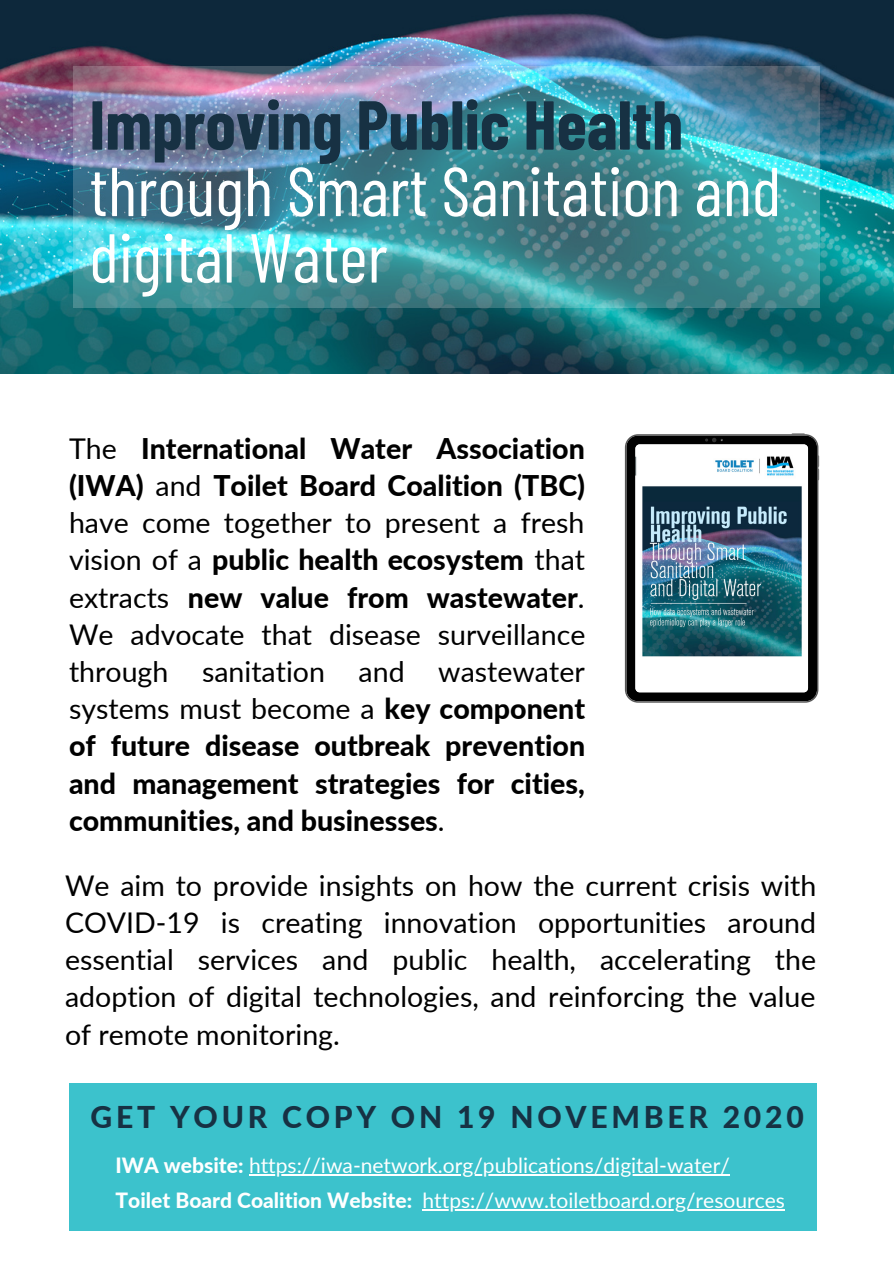
<style>
.page{position:relative;width:894px;height:1264px;background:#fff}
.page>*{position:absolute;margin:0;border:0;box-sizing:border-box;transform-origin:0 0}
.t1{font:69px/66.4px "Barlow Condensed";color:#fff}
.t2{font:700 69px "Barlow Condensed";color:#173143}
.t3{font:800 30px "Lato";letter-spacing:.125em;color:#173143}
.t4{font:800 28.5px/37.2px "Lato";color:#000;text-align:justify}
.t5{font:28.5px/37.2px "Lato";color:#000;text-align:justify}
.t6{font:21px/35.4px "Lato";color:#fff}
.s1{font-weight:400}
.s2{font-weight:800}
</style>
<div class="page">
<img style="left:0;top:0;width:893px;height:374px">
<img style="left:73px;top:66px;width:747px;height:242px">
<div style="left:69px;top:1083px;width:746px;height:148px;background:#3cc2cc"></div>
<svg style="left:624px;top:434px;width:194px;height:268px;background:#212121"></svg>
<img style="left:635px;top:444px;width:172px;height:248px;border-radius:4px">
<svg style="left:704px;top:438px;width:18px;height:4px"></svg>
<svg style="left:818px;top:455px;width:1px;height:25px"></svg>
<svg style="left:791px;top:433px;width:13px;height:1px"></svg>
<hr style="left:249px;top:1173px;width:480px;height:2px;background:#fff">
<hr style="left:422px;top:1209px;width:362px;height:1px;background:#fff">
<h1 class="t2" style="left:89px;top:81px;width:595px">Improving Public Health</h1>
<h1 class="t1" style="left:89px;top:155px;width:693px">through Smart Sanitation and digital Water</h1>
<p class="t4" style="left:69px;top:429px;width:517px"><span class="s1">The</span> International Water Association (IWA) <span class="s1">and</span> Toilet Board Coalition (TBC) <span class="s1">have come together to present a fresh vision of a</span> public health ecosystem <span class="s1">that extracts</span> new value from wastewater<span class="s1">.<br>We advocate that disease surveillance through sanitation and wastewater systems must become a</span> key component of future disease outbreak prevention and management strategies for cities, communities, and businesses<span class="s1">.</span></p>
<p class="t5" style="left:65px;top:866px;width:752px">We aim to provide insights on how the current crisis with COVID-19 is creating innovation opportunities around essential services and public health, accelerating the adoption of digital technologies, and reinforcing the value of remote monitoring.</p>
<p class="t3" style="left:91px;top:1097px;width:714px">GET YOUR COPY ON 19 NOVEMBER 2020</p>
<p class="t6" style="left:115px;top:1147px;width:670px"><span class="s2">IWA website:</span> https://iwa-network.org/publications/digital-water/<br><span class="s2">Toilet Board Coalition Website:</span> https://www.toiletboard.org/resources</p>
</div>
